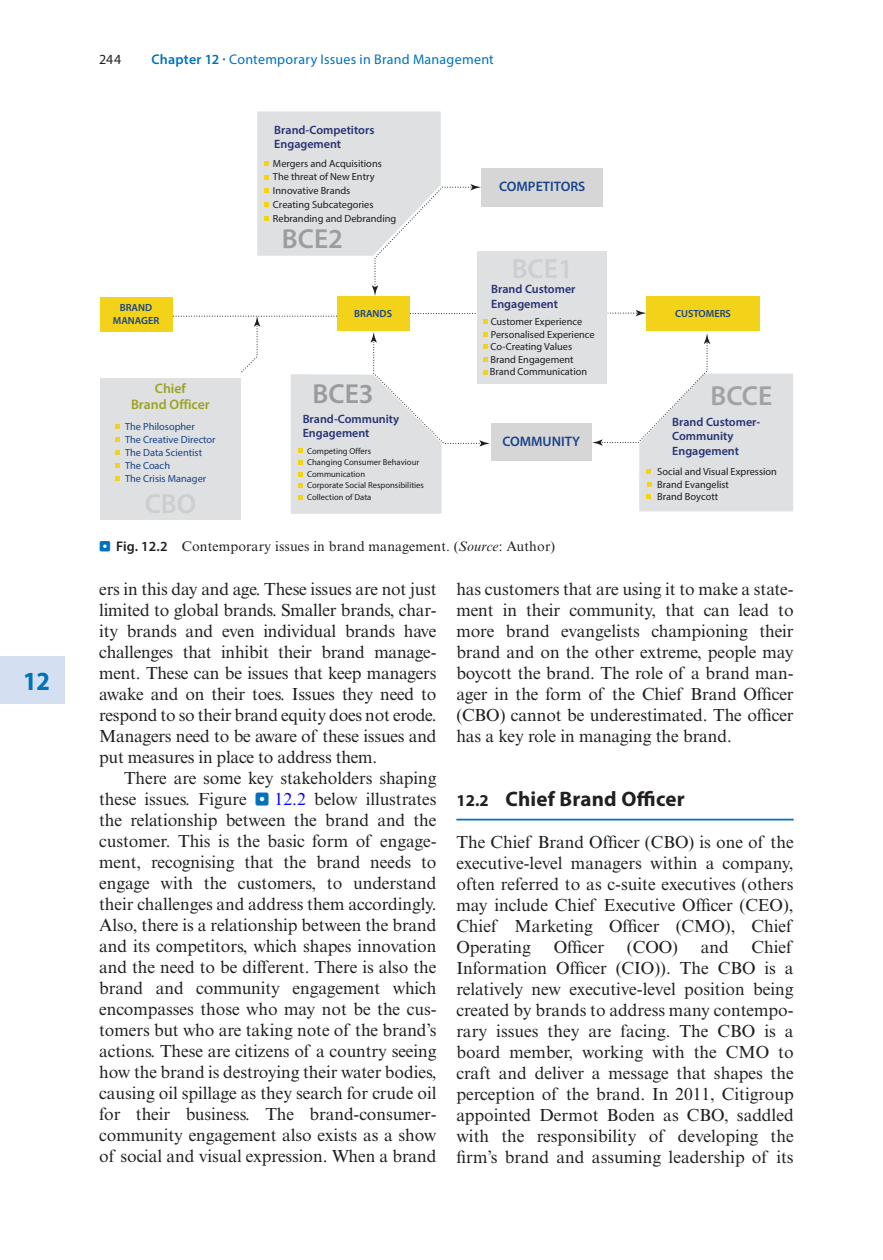
<style>
.page{position:relative;width:883px;height:1260px;background:#fff}
.page>*{position:absolute;margin:0;border:0;box-sizing:border-box;transform-origin:0 0}
.t1{font:27.65px "Myriad Pro Semibold 2";color:#999c9e}
.t2{font:27.65px "Myriad Pro Semibold 2";color:#9b9ea0}
.t3{font:27.65px "Myriad Pro Semibold 2";color:#9fa3a6}
.t4{font:700 semi-condensed 26.25px "Myriad Pro";color:#0072bc}
._1_hd{font:700 21px "Myriad Pro";letter-spacing:.01em;color:#231f20}
.Text{font:17.5px/21px "Times New Roman MT Std";letter-spacing:-.005em;color:#231f20;text-align:justify}
.Text_flush{font:17.5px/21px "Times New Roman MT Std";color:#231f20;text-align:justify}
.t5{font:14px "Times New Roman MT Std";letter-spacing:.01em;color:#231f20}
.t6{font:14px "Myriad Pro";letter-spacing:.02em;color:#0072bc}
.t7{font:14px "Myriad Pro";color:#231f20}
.t8{font:13.83px "Myriad Pro Semibold 2";color:#184389}
.t9{font:13.83px/16.6px "Myriad Pro Semibold 2";color:#9ba324;text-align:center}
.t10{font:12.08px/14.5px "Myriad Pro Semibold 2";color:#263274}
.t11{font:10.33px/13.8px "Myriad Pro Regular 2";color:#1d1e1f}
.t12{font:10.33px/13.1px "Myriad Pro Regular 2";color:#184289}
.t13{font:10.33px/12.4px "Myriad Pro Semibold 2";color:#184389;text-align:center}
.t14{font:8.58px/11.5px "Myriad Pro Regular 2";color:#1d1e1f}
.s1{font-weight:600}
.s2{font-family:"Blik Buttons";color:#0072bc}
.s3{font-family:"Myriad Pro";font-weight:600}
.s4{font-style:italic}
.s5{color:#00f}
.s6{font-size:16.62px}
</style>
<div class="page">
<div style="left:0;top:657px;width:64px;height:47px;background:#d4e0f1"></div>
<div style="left:482px;top:168px;width:121px;height:38px;background:#d6d6d6"></div>
<div style="left:100px;top:297px;width:72px;height:35px;background:#f3d21a"></div>
<div style="left:337px;top:296px;width:72px;height:35px;background:#f3d21a"></div>
<div style="left:478px;top:251px;width:129px;height:132px;background:#dee0e1"></div>
<div style="left:646px;top:297px;width:114px;height:34px;background:#f3d21a"></div>
<div style="left:100px;top:378px;width:141px;height:141px;background:#dee0e1"></div>
<div style="left:491px;top:423px;width:100px;height:37px;background:#d6d6d6"></div>
<svg style="left:608px;top:310px;width:38px;height:6px"></svg>
<svg style="left:257px;top:111px;width:224px;height:185px"></svg>
<svg style="left:115px;top:424px;width:5px;height:5px"></svg>
<svg style="left:115px;top:437px;width:5px;height:5px"></svg>
<svg style="left:115px;top:450px;width:5px;height:5px"></svg>
<svg style="left:115px;top:464px;width:5px;height:4px"></svg>
<svg style="left:115px;top:477px;width:5px;height:4px"></svg>
<svg style="left:592px;top:333px;width:201px;height:178px"></svg>
<svg style="left:172px;top:313px;width:318px;height:201px"></svg>
<hr style="left:456px;top:819px;width:338px;height:1px;background:#0072bc">
<h2 class="t4" style="left:23px;top:664px;width:29px">12</h2>
<p class="t7" style="left:99px;top:51px;width:23px">244</p>
<p class="t6" style="left:151px;top:51px;width:344px"><span class="s1">Chapter 12 ·</span> Contemporary Issues in Brand Management</p>
<p class="t10" style="left:274px;top:122px;width:102px">Brand-Competitors<br>Engagement</p>
<p class="t11" style="left:273px;top:156px;width:125px">Mergers and Acquisitions<br>The threat of New Entry<br>Innovative Brands<br>Creating Subcategories<br>Rebranding and Debranding</p>
<p class="t2" style="left:282px;top:221px;width:63px">BCE2</p>
<p class="t8" style="left:499px;top:178px;width:88px">COMPETITORS</p>
<p class="t13" style="left:113px;top:301px;width:48px">BRAND<br>MANAGER</p>
<p class="t10" style="left:491px;top:282px;width:86px">Brand Customer<br>Engagement</p>
<p class="t13" style="left:354px;top:307px;width:39px">BRANDS</p>
<p class="t13" style="left:675px;top:307px;width:57px">CUSTOMERS</p>
<p class="t11" style="left:490px;top:315px;width:106px;line-height:12.6px">Customer Experience<br>Personalised Experience<br>Co-Creating Values<br>Brand Engagement<br>Brand Communication</p>
<p class="t9" style="left:131px;top:380px;width:80px">Chief<br>Brand Officer</p>
<p class="t1" style="left:313px;top:376px;width:63px">BCE3</p>
<p class="t3" style="left:711px;top:378px;width:63px">BCCE</p>
<p class="t12" style="left:125px;top:420px;width:92px">The Philosopher<br>The Creative Director<br>The Data Scientist<br>The Coach<br>The Crisis Manager</p>
<p class="t10" style="left:303px;top:411px;width:98px">Brand-Community<br>Engagement</p>
<p class="t14" style="left:307px;top:445px;width:118px">Competing Offers<br>Changing Consumer Behaviour<br>Communication<br>Corporate Social Responsibilities<br>Collection of Data</p>
<p class="t8" style="left:502px;top:432px;width:79px">COMMUNITY</p>
<p class="t10" style="left:672px;top:414px;width:90px">Brand Customer-<br>Community<br>Engagement</p>
<p class="t11" style="left:657px;top:465px;width:121px;line-height:12.4px">Social and Visual Expression<br>Brand Evangelist<br>Brand Boycott</p>
<p class="t5" style="left:99px;top:538px;width:457px"><span class="s2">..</span> <span class="s3">Fig. 12.2</span> Contemporary issues in brand management. (<span class="s4">Source</span>: Author)</p>
<p class="Text" style="left:99px;top:578px;width:339px">ers in this day and age. These issues are not just limited to global brands. Smaller brands, char&shy;ity brands and even individual brands have challenges that inhibit their brand manage&shy;ment. These can be issues that keep managers awake and on their toes. Issues they need to respond to so their brand equity does not erode.<br>Managers need to be aware of these issues and put measures in place to address them.</p>
<p class="Text" style="left:99px;top:767px;width:339px;text-indent:25px">There are some key stakeholders shaping these issues. Figure <span class="s2">.</span> <span class="s5">12.2</span> below illustrates the relationship between the brand and the customer. This is the basic form of engage&shy;ment, recognising that the brand needs to engage with the customers, to understand their challenges and address them accordingly.<br>Also, there is a relationship between the brand and its competitors, which shapes innovation and the need to be different. There is also the brand and community engagement which encompasses those who may not be the cus&shy;tomers but who are taking note of the brand’s actions. These are citizens of a country seeing how the brand is destroying their water bodies, causing oil spillage as they search for crude oil for their business. The brand-consumer&shy;community engagement also exists as a show of social and visual expression. When a brand</p>
<p class="Text" style="left:456px;top:578px;width:339px">has customers that are using it to make a state&shy;ment in their community, that can lead to more brand evangelists championing their brand and on the other extreme, people may boycott the brand. The role of a brand man&shy;ager in the form of the Chief Brand Officer (CBO) cannot be underestimated. The officer has a key role in managing the brand.</p>
<h2 class="_1_hd" style="left:456px;top:786px;width:230px"><span class="s6">12.2</span> Chief Brand Officer</h2>
<p class="Text_flush" style="left:456px;top:832px;width:339px">The Chief Brand Officer (CBO) is one of the executive-level managers within a company, often referred to as c-suite executives (others may include Chief Executive Officer (CEO), Chief Marketing Officer (CMO), Chief Operating</p>
<p class="Text_flush" style="left:456px;top:937px;width:339px;text-indent:295px">Chief Information Officer (CIO)). The CBO is a relatively new executive-level position being created by brands to address many contempo&shy;rary issues they are facing. The CBO is a board member, working with the CMO to craft and deliver a message that shapes the perception of the brand. In 2011, Citigroup appointed Dermot Boden as CBO, saddled with the responsibility of developing the firm’s brand and assuming leadership of its</p>
<p class="Text_flush" style="left:554px;top:937px;width:52px">Officer</p>
<p class="Text_flush" style="left:627px;top:937px;width:53px">(COO)</p>
<p class="Text_flush" style="left:701px;top:937px;width:30px">and</p>
</div>
